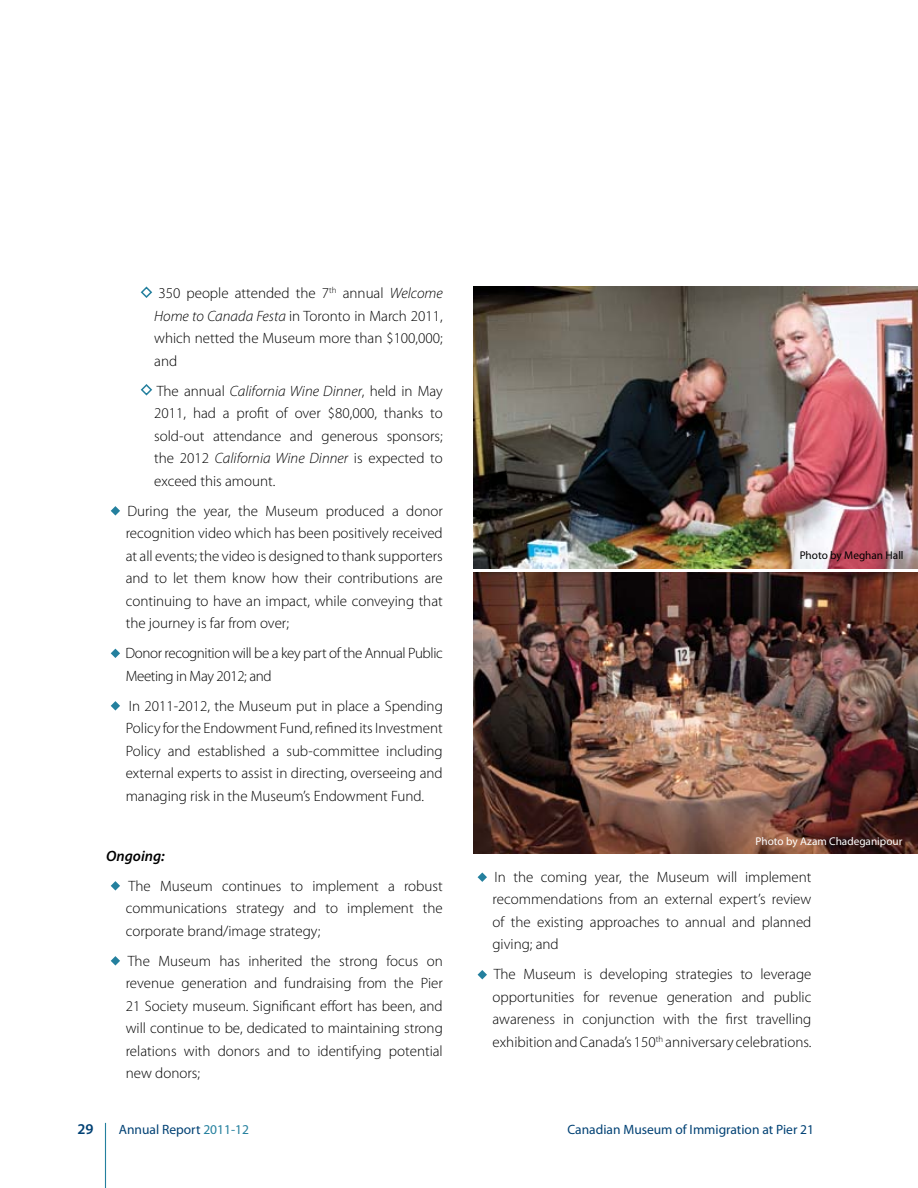
<style>
.page{position:relative;width:918px;height:1188px;background:#fff}
.page>*{position:absolute;margin:0;border:0;box-sizing:border-box;transform-origin:0 0}
.t1{font:300 15px/22.5px "Myriad Pro";color:#000;text-align:justify}
.t2{font:300 15px/22.5px "Myriad Pro";letter-spacing:-.025em;color:#000}
.t3{font:italic 600 15px "Myriad Pro";color:#000}
.t4{font:600 15px "Myriad Pro";color:#004174}
.t5{font:13.5px "Myriad Pro";color:#004174}
.t6{font:11.25px "Myriad Pro";color:#fff}
.t7{font:11.25px "Myriad Pro";color:#000}
.s1{font-style:italic}
.s2{color:#24809e}
</style>
<div class="page">
<hr style="left:105px;top:1123px;width:1px;height:65px;background:#24809e">
<svg style="left:140px;top:286px;width:13px;height:12px"></svg>
<svg style="left:140px;top:384px;width:13px;height:12px"></svg>
<svg style="left:111px;top:506px;width:9px;height:10px"></svg>
<svg style="left:111px;top:649px;width:9px;height:9px"></svg>
<svg style="left:111px;top:701px;width:9px;height:10px"></svg>
<svg style="left:111px;top:881px;width:9px;height:10px"></svg>
<svg style="left:111px;top:956px;width:9px;height:10px"></svg>
<svg style="left:478px;top:872px;width:9px;height:10px"></svg>
<svg style="left:478px;top:970px;width:9px;height:9px"></svg>
<img style="left:473px;top:286px;width:445px;height:282px">
<img style="left:473px;top:573px;width:445px;height:280px">
<p class="t1" style="left:154px;top:282px;width:290px">350 people attended the 7<sup>th</sup> annual <span class="s1">Welcome Home to Canada Festa</span> in Toronto in March 2011, which netted the Museum more than $100,000; and</p>
<p class="t1" style="left:154px;top:380px;width:290px">The annual <span class="s1">California Wine Dinner</span>, held in May 2011, had a profit of over $80,000, thanks to sold-out attendance and generous sponsors; the 2012 <span class="s1">California Wine Dinner</span> is expected to exceed this amount.</p>
<p class="t1" style="left:126px;top:500px;width:319px">During the year, the Museum produced a donor recognition video which has been positively received at all events; the video is designed to thank supporters and to let them know how their contributions are continuing to have an impact, while conveying that the journey is far from over;</p>
<p class="t2" style="left:125px;top:642px;width:319px">Donor recognition will be a key part of the Annual Public<br>Meeting in May 2012; and</p>
<p class="t1" style="left:126px;top:695px;width:319px">In 2011-2012, the Museum put in place a Spending Policy for the Endowment Fund, refined its Investment Policy and established a sub-committee including external experts to assist in directing, overseeing and managing risk in the Museum’s Endowment Fund.</p>
<p class="t3" style="left:106px;top:846px;width:60px">Ongoing:</p>
<p class="t1" style="left:126px;top:875px;width:319px">The Museum continues to implement a robust communications strategy and to implement the corporate brand/image strategy;</p>
<p class="t1" style="left:126px;top:950px;width:319px">The Museum has inherited the strong focus on revenue generation and fundraising from the Pier 21 Society museum. Significant effort has been, and will continue to be, dedicated to maintaining strong relations with donors and to identifying potential new donors;</p>
<p class="t7" style="left:800px;top:549px;width:105px">Photo by Meghan Hall</p>
<p class="t6" style="left:756px;top:834px;width:148px">Photo by Azam Chadeganipour</p>
<p class="t1" style="left:493px;top:866px;width:320px">In the coming year, the Museum will implement recommendations from an external expert’s review of the existing approaches to annual and planned giving; and</p>
<p class="t1" style="left:493px;top:963px;width:320px">The Museum is developing strategies to leverage opportunities for revenue generation and public awareness in conjunction with the first travelling exhibition and Canada’s 150<sup>th</sup> anniversary celebrations.</p>
<p class="t4" style="left:77px;top:1120px;width:18px">29</p>
<p class="t5" style="left:119px;top:1121px;width:132px">Annual Report <span class="s2">2011-12</span></p>
<p class="t5" style="left:568px;top:1121px;width:248px">Canadian Museum of Immigration at Pier 21</p>
</div>
